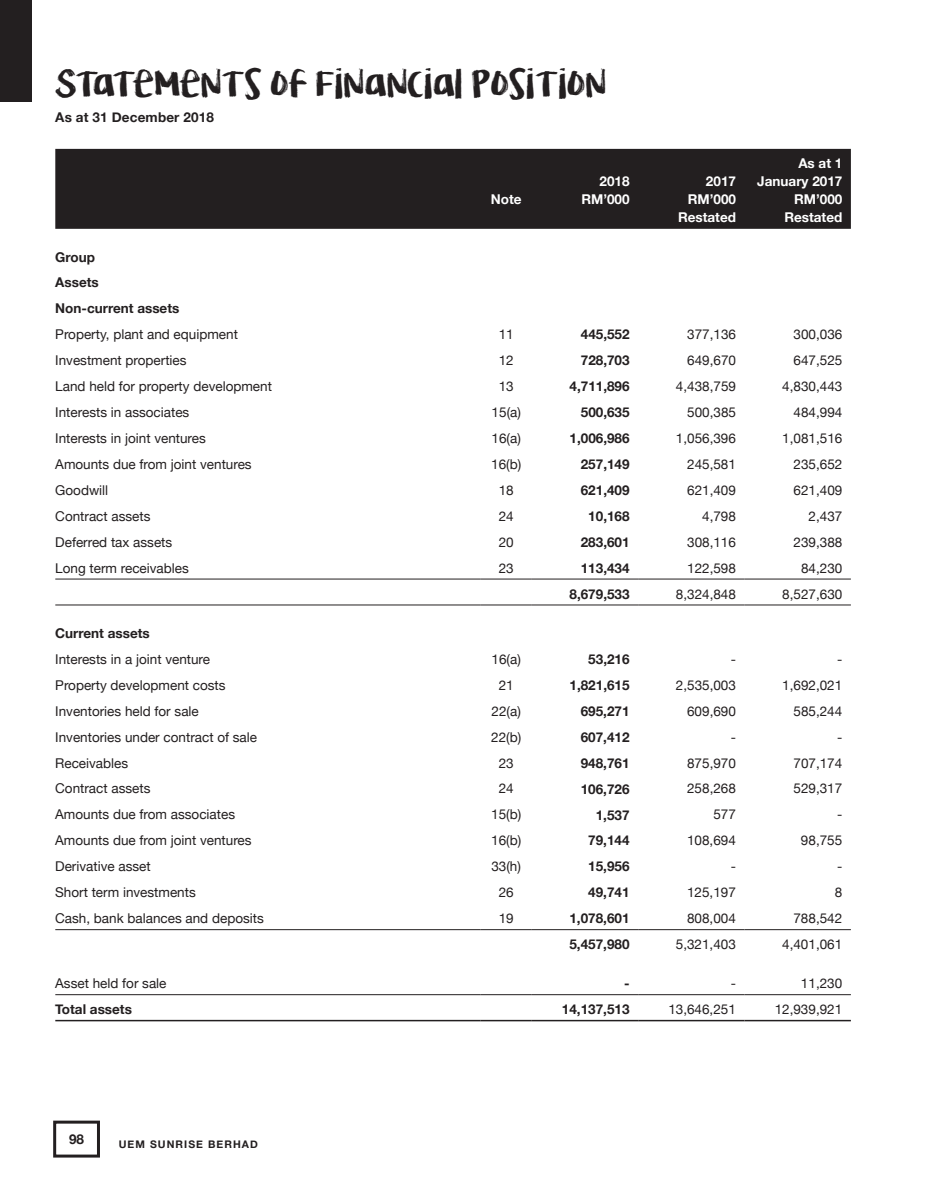
<style>
.page{position:relative;width:936px;height:1191px;background:#fff}
.page>*{position:absolute;margin:0;border:0;box-sizing:border-box;transform-origin:0 0}
.t1{font:33px "KG Lifeis Messy";color:#231f20}
.t2{font:13.5px/25.8px "Helvetica Neue";color:#231f20}
.t3{font:700 13.5px/25.8px "Helvetica Neue";color:#231f20}
.t4{font:700 13.5px/18px "Helvetica Neue";color:#fff;text-align:right}
.t5{font:700 10.5px "Helvetica Neue";letter-spacing:.1em;color:#231f20}
.s1{font-weight:400}
.s2{font-weight:700}
</style>
<div class="page">
<div style="left:53px;top:1120px;width:47px;height:37px;border:3px solid #231f20"></div>
<div style="left:0;top:0;width:32px;height:102px;background:#231f20"></div>
<div style="left:55px;top:149px;width:795px;height:80px;background:#231f20"></div>
<hr style="left:55px;top:994px;width:425px;height:1px;background:#231f20">
<hr style="left:480px;top:994px;width:51px;height:1px;background:#231f20">
<hr style="left:531px;top:994px;width:107px;height:1px;background:#231f20">
<hr style="left:638px;top:994px;width:106px;height:1px;background:#231f20">
<hr style="left:744px;top:994px;width:106px;height:1px;background:#231f20">
<hr style="left:55px;top:1019px;width:425px;height:2px;background:#231f20">
<hr style="left:480px;top:1019px;width:51px;height:2px;background:#231f20">
<hr style="left:531px;top:1019px;width:107px;height:2px;background:#231f20">
<hr style="left:638px;top:1019px;width:106px;height:2px;background:#231f20">
<hr style="left:744px;top:1019px;width:106px;height:2px;background:#231f20">
<hr style="left:55px;top:578px;width:425px;height:1px;background:#231f20">
<hr style="left:480px;top:578px;width:51px;height:1px;background:#231f20">
<hr style="left:531px;top:578px;width:107px;height:1px;background:#231f20">
<hr style="left:638px;top:578px;width:106px;height:1px;background:#231f20">
<hr style="left:744px;top:578px;width:106px;height:1px;background:#231f20">
<hr style="left:55px;top:604px;width:425px;height:1px;background:#231f20">
<hr style="left:480px;top:604px;width:51px;height:1px;background:#231f20">
<hr style="left:531px;top:604px;width:107px;height:1px;background:#231f20">
<hr style="left:638px;top:604px;width:106px;height:1px;background:#231f20">
<hr style="left:744px;top:604px;width:106px;height:1px;background:#231f20">
<hr style="left:55px;top:929px;width:425px;height:1px;background:#231f20">
<hr style="left:480px;top:929px;width:51px;height:1px;background:#231f20">
<hr style="left:531px;top:929px;width:107px;height:1px;background:#231f20">
<hr style="left:638px;top:929px;width:106px;height:1px;background:#231f20">
<hr style="left:744px;top:929px;width:106px;height:1px;background:#231f20">
<p class="t1" style="left:55px;top:59px;width:552px">STATEMENTS OF FINANCIAL POSITION</p>
<p class="t3" style="left:55px;top:105px;width:160px">As at 31 December 2018</p>
<p class="t4" style="left:491px;top:191px;width:32px">Note</p>
<p class="t4" style="left:581px;top:173px;width:50px">2018<br>RM’000</p>
<p class="t4" style="left:678px;top:173px;width:59px">2017<br>RM’000<br>Restated</p>
<p class="t4" style="left:757px;top:155px;width:87px">As at 1<br>January 2017<br>RM’000<br>Restated</p>
<p class="t3" style="left:55px;top:244px;width:184px">Group<br>Assets<br>Non-current assets<br><span class="s1">Property, plant and equipment</span></p>
<p class="t2" style="left:498px;top:322px;width:17px">11</p>
<p class="t3" style="left:581px;top:322px;width:50px">445,552</p>
<p class="t2" style="left:687px;top:322px;width:50px">377,136</p>
<p class="t2" style="left:793px;top:322px;width:50px">300,036</p>
<p class="t2" style="left:55px;top:348px;width:133px">Investment properties</p>
<p class="t2" style="left:498px;top:348px;width:17px">12</p>
<p class="t3" style="left:581px;top:348px;width:50px">728,703</p>
<p class="t2" style="left:687px;top:348px;width:50px">649,670</p>
<p class="t2" style="left:793px;top:348px;width:50px">647,525</p>
<p class="t2" style="left:55px;top:374px;width:218px">Land held for property development</p>
<p class="t2" style="left:498px;top:374px;width:17px">13</p>
<p class="t3" style="left:569px;top:374px;width:62px">4,711,896</p>
<p class="t2" style="left:676px;top:374px;width:62px">4,438,759</p>
<p class="t2" style="left:782px;top:374px;width:62px">4,830,443</p>
<p class="t2" style="left:55px;top:400px;width:136px">Interests in associates</p>
<p class="t2" style="left:491px;top:400px;width:31px">15(a)</p>
<p class="t3" style="left:580px;top:400px;width:50px">500,635</p>
<p class="t2" style="left:687px;top:400px;width:50px">500,385</p>
<p class="t2" style="left:793px;top:400px;width:50px">484,994</p>
<p class="t2" style="left:55px;top:426px;width:152px">Interests in joint ventures</p>
<p class="t2" style="left:491px;top:426px;width:31px">16(a)</p>
<p class="t3" style="left:569px;top:425px;width:62px">1,006,986</p>
<p class="t2" style="left:676px;top:426px;width:62px">1,056,396</p>
<p class="t2" style="left:782px;top:426px;width:62px">1,081,516</p>
<p class="t2" style="left:55px;top:452px;width:198px">Amounts due from joint ventures</p>
<p class="t2" style="left:491px;top:452px;width:32px">16(b)</p>
<p class="t3" style="left:580px;top:451px;width:50px">257,149</p>
<p class="t2" style="left:687px;top:452px;width:50px">245,581</p>
<p class="t2" style="left:793px;top:452px;width:50px">235,652</p>
<p class="t2" style="left:55px;top:478px;width:54px">Goodwill</p>
<p class="t2" style="left:498px;top:478px;width:17px">18</p>
<p class="t3" style="left:580px;top:477px;width:50px">621,409</p>
<p class="t2" style="left:687px;top:478px;width:50px">621,409</p>
<p class="t2" style="left:793px;top:478px;width:50px">621,409</p>
<p class="t2" style="left:55px;top:504px;width:97px">Contract assets</p>
<p class="t2" style="left:498px;top:504px;width:17px">24</p>
<p class="t3" style="left:588px;top:503px;width:43px">10,168</p>
<p class="t2" style="left:702px;top:504px;width:35px">4,798</p>
<p class="t2" style="left:808px;top:504px;width:35px">2,437</p>
<p class="t2" style="left:55px;top:529px;width:119px">Deferred tax assets</p>
<p class="t2" style="left:498px;top:529px;width:17px">20</p>
<p class="t3" style="left:580px;top:529px;width:50px">283,601</p>
<p class="t2" style="left:687px;top:529px;width:50px">308,116</p>
<p class="t2" style="left:793px;top:529px;width:50px">239,388</p>
<p class="t2" style="left:55px;top:555px;width:135px">Long term receivables</p>
<p class="t2" style="left:498px;top:555px;width:17px">23</p>
<p class="t3" style="left:580px;top:555px;width:50px">113,434</p>
<p class="t2" style="left:687px;top:555px;width:50px">122,598</p>
<p class="t2" style="left:801px;top:555px;width:43px">84,230</p>
<p class="t3" style="left:569px;top:581px;width:62px">8,679,533</p>
<p class="t2" style="left:676px;top:581px;width:62px">8,324,848</p>
<p class="t2" style="left:782px;top:581px;width:62px">8,527,630</p>
<p class="t2" style="left:55px;top:621px;width:156px"><span class="s2">Current assets<br></span>Interests in a joint venture</p>
<p class="t2" style="left:491px;top:647px;width:31px">16(a)</p>
<p class="t3" style="left:588px;top:646px;width:43px">53,216</p>
<p class="t2" style="left:730px;top:647px;width:7px">-</p>
<p class="t2" style="left:837px;top:647px;width:7px">-</p>
<p class="t2" style="left:55px;top:673px;width:172px">Property development costs</p>
<p class="t2" style="left:498px;top:673px;width:17px">21</p>
<p class="t3" style="left:569px;top:672px;width:62px">1,821,615</p>
<p class="t2" style="left:675px;top:673px;width:62px">2,535,003</p>
<p class="t2" style="left:782px;top:673px;width:62px">1,692,021</p>
<p class="t2" style="left:55px;top:699px;width:145px">Inventories held for sale</p>
<p class="t2" style="left:491px;top:699px;width:31px">22(a)</p>
<p class="t3" style="left:580px;top:698px;width:50px">695,271</p>
<p class="t2" style="left:687px;top:699px;width:50px">609,690</p>
<p class="t2" style="left:793px;top:699px;width:50px">585,244</p>
<p class="t2" style="left:55px;top:724px;width:203px">Inventories under contract of sale</p>
<p class="t2" style="left:491px;top:724px;width:32px">22(b)</p>
<p class="t3" style="left:580px;top:724px;width:50px">607,412</p>
<p class="t2" style="left:730px;top:724px;width:7px">-</p>
<p class="t2" style="left:837px;top:724px;width:7px">-</p>
<p class="t2" style="left:55px;top:750px;width:74px">Receivables</p>
<p class="t2" style="left:498px;top:750px;width:17px">23</p>
<p class="t3" style="left:580px;top:750px;width:50px">948,761</p>
<p class="t2" style="left:687px;top:750px;width:50px">875,970</p>
<p class="t2" style="left:793px;top:750px;width:50px">707,174</p>
<p class="t2" style="left:55px;top:776px;width:97px">Contract assets</p>
<p class="t2" style="left:498px;top:776px;width:17px">24</p>
<p class="t3" style="left:580px;top:776px;width:50px">106,726</p>
<p class="t2" style="left:687px;top:776px;width:50px">258,268</p>
<p class="t2" style="left:793px;top:776px;width:50px">529,317</p>
<p class="t2" style="left:55px;top:802px;width:181px">Amounts due from associates</p>
<p class="t2" style="left:491px;top:802px;width:32px">15(b)</p>
<p class="t3" style="left:595px;top:802px;width:35px">1,537</p>
<p class="t2" style="left:713px;top:802px;width:24px">577</p>
<p class="t2" style="left:837px;top:802px;width:7px">-</p>
<p class="t2" style="left:55px;top:828px;width:198px">Amounts due from joint ventures</p>
<p class="t2" style="left:491px;top:828px;width:32px">16(b)</p>
<p class="t3" style="left:588px;top:828px;width:43px">79,144</p>
<p class="t2" style="left:687px;top:828px;width:50px">108,694</p>
<p class="t2" style="left:801px;top:828px;width:43px">98,755</p>
<p class="t2" style="left:55px;top:854px;width:97px">Derivative asset</p>
<p class="t2" style="left:491px;top:854px;width:31px">33(h)</p>
<p class="t3" style="left:588px;top:854px;width:43px">15,956</p>
<p class="t2" style="left:730px;top:854px;width:7px">-</p>
<p class="t2" style="left:837px;top:854px;width:7px">-</p>
<p class="t2" style="left:55px;top:880px;width:142px">Short term investments</p>
<p class="t2" style="left:498px;top:880px;width:17px">26</p>
<p class="t3" style="left:588px;top:880px;width:43px">49,741</p>
<p class="t2" style="left:687px;top:880px;width:50px">125,197</p>
<p class="t2" style="left:834px;top:880px;width:9px">8</p>
<p class="t2" style="left:55px;top:906px;width:210px">Cash, bank balances and deposits</p>
<p class="t2" style="left:498px;top:906px;width:17px">19</p>
<p class="t3" style="left:569px;top:906px;width:62px">1,078,601</p>
<p class="t2" style="left:687px;top:906px;width:50px">808,004</p>
<p class="t2" style="left:793px;top:906px;width:50px">788,542</p>
<p class="t3" style="left:569px;top:932px;width:62px">5,457,980</p>
<p class="t2" style="left:675px;top:932px;width:62px">5,321,403</p>
<p class="t2" style="left:782px;top:932px;width:62px">4,401,061</p>
<p class="t2" style="left:55px;top:971px;width:113px">Asset held for sale</p>
<p class="t3" style="left:624px;top:971px;width:7px">-</p>
<p class="t2" style="left:730px;top:971px;width:7px">-</p>
<p class="t2" style="left:801px;top:971px;width:43px">11,230</p>
<p class="t3" style="left:55px;top:996px;width:78px">Total assets</p>
<p class="t3" style="left:562px;top:996px;width:69px">14,137,513</p>
<p class="t2" style="left:668px;top:997px;width:69px">13,646,251</p>
<p class="t2" style="left:774px;top:997px;width:69px">12,939,921</p>
<p class="t3" style="left:69px;top:1126px;width:17px">98</p>
<p class="t5" style="left:119px;top:1136px;width:140px">UEM SUNRISE BERHAD</p>
</div>
